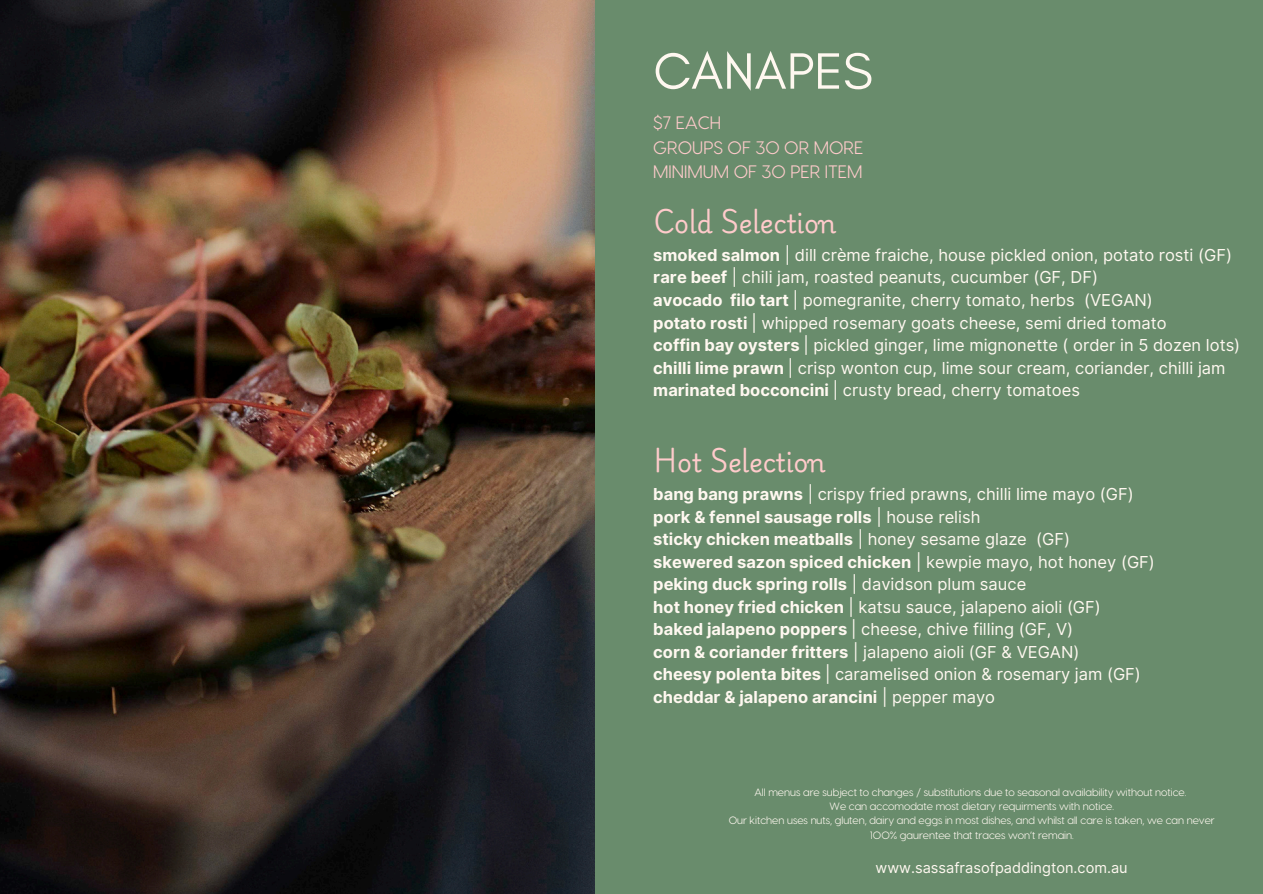
<style>
.page{position:relative;width:1263px;height:894px;background:#fff}
.page>*{position:absolute;margin:0;border:0;box-sizing:border-box;transform-origin:0 0}
.t1{font:52.05px "Glacial Indifference";color:#fff8f0}
.t2{font:25.5px "Playwrite US Modern";color:#ffcbcb}
.t3{font:18px/24.8px "Visby CF";color:#ffcbcb}
.t4{font:16.5px/22.5px "Inter";color:#fff8f0}
.t5{font:14.55px "Inter";color:#fff8f0}
.t6{font:10.65px/14.2px "Visby CF";color:#fff8f0;text-align:center}
.s1{font-weight:700}
</style>
<div class="page">
<div style="left:0;top:0;width:1263px;height:893px;background:#698c6c"></div>
<img style="left:0;top:0;width:594px;height:893px">
<p class="t1" style="left:653px;top:39px;width:221px">CANAPES</p>
<p class="t3" style="left:653px;top:109px;width:212px">$7 EACH<br>GROUPS OF 30 OR MORE<br>MINIMUM OF 30 PER ITEM</p>
<p class="t2" style="left:653px;top:209px;width:184px">Cold Selection</p>
<h3 class="t4" style="left:653px;top:243px;width:588px"><span class="s1">smoked salmon</span> | dill crème fraiche, house pickled onion, potato rosti (GF) <span class="s1">rare beef</span> | chili jam, roasted peanuts, cucumber (GF, DF)<br><span class="s1">avocado filo tart</span> | pomegranite, cherry tomato, herbs (VEGAN)<br><span class="s1">potato rosti</span> | whipped rosemary goats cheese, semi dried tomato<br><span class="s1">coffin bay oysters</span> | pickled ginger, lime mignonette ( order in 5 dozen lots) <span class="s1">chilli lime prawn</span> | crisp wonton cup, lime sour cream, coriander, chilli jam <span class="s1">marinated bocconcini</span> | crusty bread, cherry tomatoes</h3>
<h5 class="t2" style="left:653px;top:448px;width:174px">Hot Selection</h5>
<p class="t4" style="left:653px;top:482px;width:503px"><span class="s1">bang bang prawns</span> | crispy fried prawns, chilli lime mayo (GF) <span class="s1">pork &amp; fennel sausage rolls</span> | house relish<br><span class="s1">sticky chicken meatballs</span> | honey sesame glaze (GF)<br><span class="s1">skewered sazon spiced chicken</span> | kewpie mayo, hot honey (GF) <span class="s1">peking duck spring rolls</span> | davidson plum sauce<br><span class="s1">hot honey fried chicken</span> | katsu sauce, jalapeno aioli (GF) <span class="s1">baked jalapeno poppers</span> | cheese, chive filling (GF, V)<br><span class="s1">corn &amp; coriander fritters</span> | jalapeno aioli (GF &amp; VEGAN)<br><span class="s1">cheesy polenta bites</span> | caramelised onion &amp; rosemary jam (GF) <span class="s1">cheddar &amp; jalapeno arancini</span> | pepper mayo</p>
<h4 class="t6" style="left:754px;top:783px;width:433px">All menus are subject to changes / substitutions due to seasonal availability without notice.</h4>
<h2 class="t6" style="left:830px;top:798px;width:286px">We can accomodate most dietary requirments with notice.</h2>
<h4 class="t6" style="left:729px;top:812px;width:488px">Our kitchen uses nuts, gluten, dairy and eggs in most dishes, and whilst all care is taken, we can never<br>100% gaurentee that traces won’t remain.</h4>
<h1 class="t5" style="left:875px;top:859px;width:254px">www.sassafrasofpaddington.com.au</h1>
</div>
